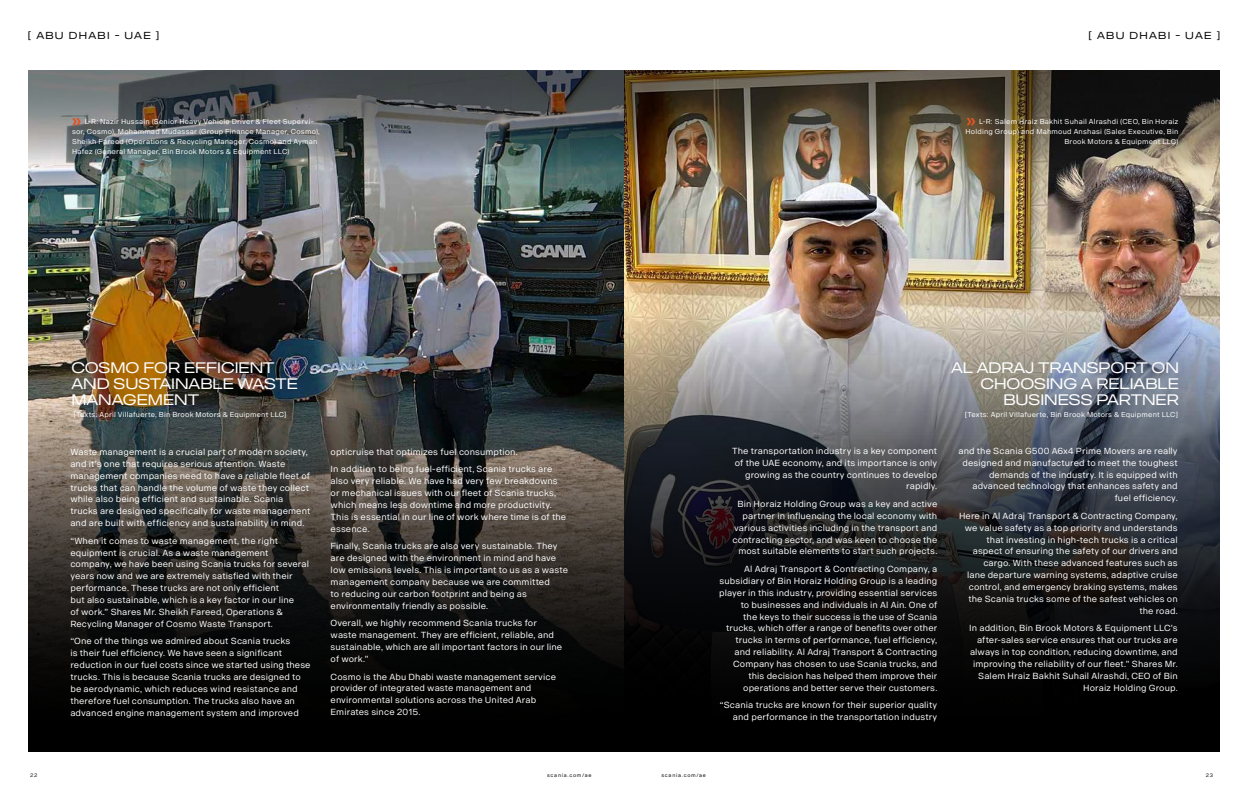
<style>
.page{position:relative;width:1248px;height:808px;background:#fff}
.page>*{position:absolute;margin:0;border:0;box-sizing:border-box;transform-origin:0 0}
.t1{font:15px/16px "Scania Sans Headline";color:#fff}
.t2{font:10px "Scania Sans Headline";letter-spacing:.135em;color:#000101}
.t3{font:10px "Scania Sans Headline";letter-spacing:.135em;color:#000}
.t4{font:8.7px/11.9px "Scania Sans";letter-spacing:.01em;color:#fff}
.t5{font:7px/10px "Scania Sans";letter-spacing:.03em;color:#fff}
.t6{font:5px "Scania Sans";letter-spacing:.145em;color:#000101}
</style>
<div class="page">
<img style="left:28px;top:168px;width:596px;height:231px">
<svg style="left:28px;top:399px;width:596px;height:352px;background:#262522"></svg>
<img style="left:624px;top:170px;width:595px;height:145px">
<img style="left:624px;top:315px;width:595px;height:436px">
<img style="left:624px;top:71px;width:595px;height:99px">
<img style="left:28px;top:71px;width:596px;height:97px">
<svg style="left:72px;top:118px;width:9px;height:7px"></svg>
<svg style="left:966px;top:118px;width:9px;height:7px"></svg>
<p class="t2" style="left:28px;top:30px;width:133px">[ ABU DHABI - UAE ]</p>
<p class="t3" style="left:1088px;top:30px;width:133px">[ ABU DHABI - UAE ]</p>
<p class="t5" style="left:72px;top:117px;width:249px;text-indent:13px">L-R: Nazir Hussain (Senior Heavy Vehicle Driver &amp; Fleet Supervi&shy;sor, Cosmo), Mohammad Mudassar (Group Finance Manager, Cosmo), Sheikh Fareed (Operations &amp; Recycling Manager, Cosmo) and Ayman Hafez (General Manager, Bin Brook Motors &amp; Equipment LLC)</p>
<p class="t5" style="left:965px;top:117px;width:214px;text-align:right">L-R: Salem Hraiz Bakhit Suhail Alrashdi (CEO, Bin Horaiz<br>Holding Group) and Mahmoud Anshasi (Sales Executive, Bin<br>Brook Motors &amp; Equipment LLC)</p>
<h1 class="t1" style="left:71px;top:359px;width:228px">COSMO FOR EFFICIENT<br>AND SUSTAINABLE WASTE<br>MANAGEMENT</h1>
<p class="t5" style="left:73px;top:410px;width:215px">[Texts: April Villafuerte, Bin Brook Motors &amp; Equipment LLC]</p>
<h1 class="t1" style="left:951px;top:360px;width:229px;text-align:right">AL ADRAJ TRANSPORT ON<br>CHOOSING A RELIABLE<br>BUSINESS PARTNER</h1>
<p class="t5" style="left:964px;top:410px;width:215px">[Texts: April Villafuerte, Bin Brook Motors &amp; Equipment LLC]</p>
<p class="t4" style="left:70px;top:446px;width:241px">Waste management is a crucial part of modern society, and it’s one that requires serious attention. Waste management companies need to have a reliable fleet of trucks that can handle the volume of waste they collect while also being efficient and sustainable. Scania trucks are designed specifically for waste management and are built with efficiency and sustainability in mind.</p>
<p class="t4" style="left:70px;top:535px;width:240px">“When it comes to waste management, the right equipment is crucial. As a waste management company, we have been using Scania trucks for several years now and we are extremely satisfied with their performance. These trucks are not only efficient<br>but also sustainable, which is a key factor in our line<br>of work.” Shares Mr. Sheikh Fareed, Operations &amp; Recycling Manager of Cosmo Waste Transport.</p>
<p class="t4" style="left:70px;top:635px;width:242px">“One of the things we admired about Scania trucks<br>is their fuel efficiency. We have seen a significant reduction in our fuel costs since we started using these trucks. This is because Scania trucks are designed to be aerodynamic, which reduces wind resistance and therefore fuel consumption. The trucks also have an advanced engine management system and improved</p>
<p class="t4" style="left:330px;top:443px;width:223px;line-height:17.5px">opticruise that optimizes fuel consumption.<br>In addition to being fuel-efficient, Scania trucks are</p>
<p class="t4" style="left:330px;top:475px;width:237px">also very reliable. We have had very few breakdowns or mechanical issues with our fleet of Scania trucks, which means less downtime and more productivity.<br>This is essential in our line of work where time is of the essence.</p>
<p class="t4" style="left:330px;top:540px;width:239px">Finally, Scania trucks are also very sustainable. They are designed with the environment in mind and have low emissions levels. This is important to us as a waste management company because we are committed<br>to reducing our carbon footprint and being as environmentally friendly as possible.</p>
<p class="t4" style="left:330px;top:617px;width:233px">Overall, we highly recommend Scania trucks for waste management. They are efficient, reliable, and sustainable, which are all important factors in our line of work.”</p>
<p class="t4" style="left:330px;top:670px;width:227px">Cosmo is the Abu Dhabi waste management service provider of integrated waste management and environmental solutions across the United Arab Emirates since 2015.</p>
<p class="t4" style="left:732px;top:445px;width:207px;text-align:right">The transportation industry is a key component of the UAE economy, and its importance is only growing as the country continues to develop rapidly.</p>
<p class="t4" style="left:732px;top:498px;width:206px;text-align:right">Bin Horaiz Holding Group was a key and active partner in influencing the local economy with various activities including in the transport and contracting sector, and was keen to choose the most suitable elements to start such projects.</p>
<p class="t4" style="left:719px;top:563px;width:219px;text-align:right">Al Adraj Transport &amp; Contracting Company, a subsidiary of Bin Horaiz Holding Group is a leading player in this industry, providing essential services to businesses and individuals in Al Ain. One of<br>the keys to their success is the use of Scania trucks, which offer a range of benefits over other trucks in terms of performance, fuel efficiency, and reliability. Al Adraj Transport &amp; Contracting Company has chosen to use Scania trucks, and this decision has helped them improve their operations and better serve their customers.</p>
<p class="t4" style="left:719px;top:699px;width:219px;text-align:right">“Scania trucks are known for their superior quality and performance in the transportation industry</p>
<p class="t4" style="left:958px;top:445px;width:221px;text-align:right">and the Scania G500 A6x4 Prime Movers are really designed and manufactured to meet the toughest demands of the industry. It is equipped with advanced technology that enhances safety and fuel efficiency.</p>
<p class="t4" style="left:958px;top:510px;width:220px;text-align:right">Here in Al Adraj Transport &amp; Contracting Company, we value safety as a top priority and understands that investing in high-tech trucks is a critical aspect of ensuring the safety of our drivers and cargo. With these advanced features such as<br>lane departure warning systems, adaptive cruise control, and emergency braking systems, makes the Scania trucks some of the safest vehicles on the road.</p>
<p class="t4" style="left:969px;top:622px;width:210px;text-align:right">In addition, Bin Brook Motors &amp; Equipment LLC’s after-sales service ensures that our trucks are always in top condition, reducing downtime, and improving the reliability of our fleet.” Shares Mr.<br>Salem Hraiz Bakhit Suhail Alrashdi, CEO of Bin Horaiz Holding Group.</p>
<p class="t6" style="left:30px;top:772px;width:9px">22</p>
<p class="t6" style="left:547px;top:772px;width:46px">scania.com/ae</p>
<p class="t6" style="left:661px;top:772px;width:46px">scania.com/ae</p>
<p class="t6" style="left:1205px;top:772px;width:9px">23</p>
</div>
